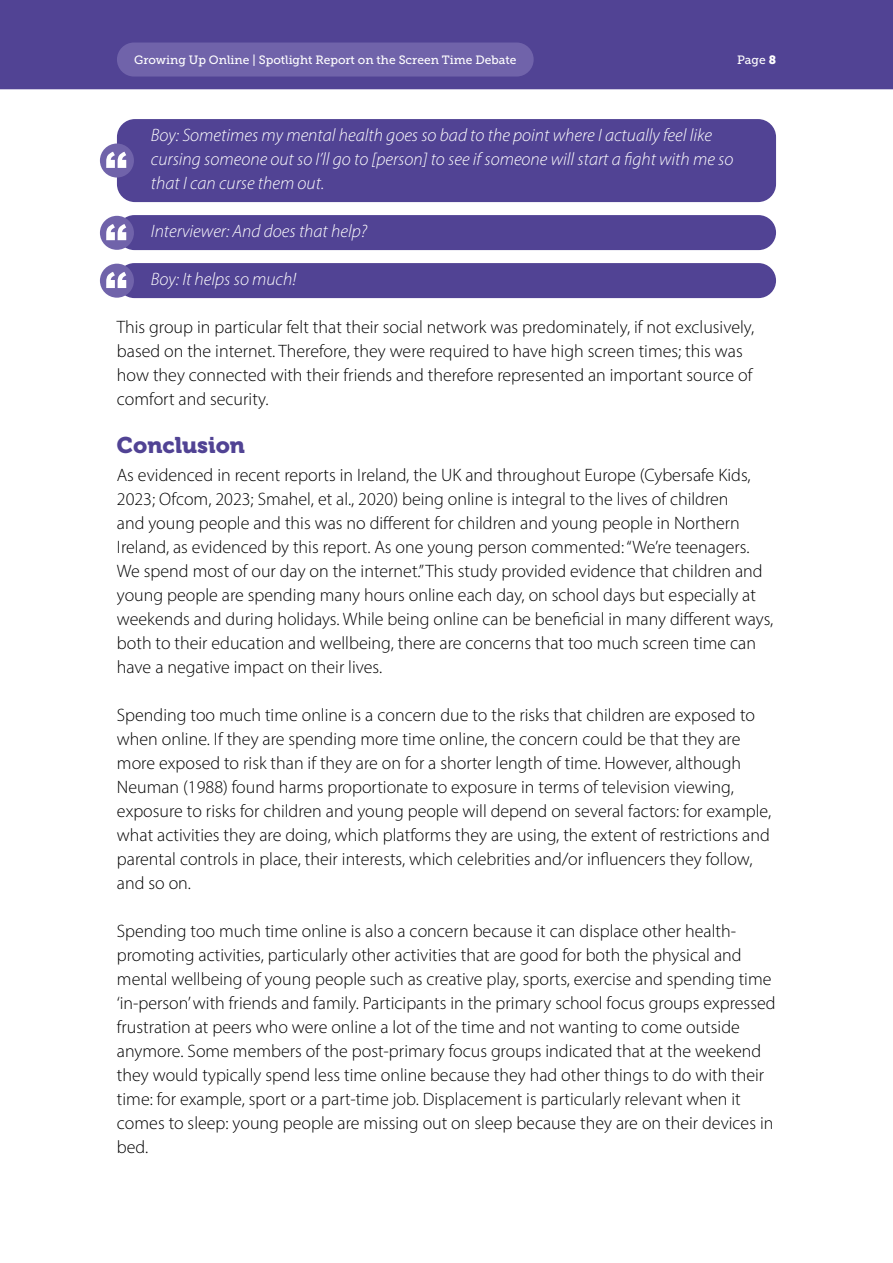
<style>
.page{position:relative;width:893px;height:1263px;background:#514394}
.page>*{position:absolute;margin:0;border:0;box-sizing:border-box;transform-origin:0 0}
.H2_-_Subhead{font:22.5px "Museo 900";color:#514394}
.P_-_Body{font:300 18px/24px "Myriad Pro";color:#000}
.P_-_Quote{font:italic 300 18px/24px "Myriad Pro";color:#fff}
.t1{font:12px "Museo Slab 500";color:#fff}
.s1{font-family:"Museo Slab 900"}
</style>
<div class="page">
<div style="left:0;top:89px;width:893px;height:1174px;background:#fff"></div>
<div style="left:117px;top:43px;width:417px;height:34px;background:#7063aa;border-radius:17px"></div>
<div style="left:117px;top:119px;width:659px;height:83px;background:#514394;border-radius:18px"></div>
<div style="left:117px;top:215px;width:659px;height:35px;background:#514394;border-radius:18px"></div>
<div style="left:117px;top:263px;width:659px;height:35px;background:#514394;border-radius:18px"></div>
<div style="left:100px;top:144px;width:34px;height:34px;background:#7063aa;border-radius:50%"></div>
<svg style="left:106px;top:152px;width:20px;height:16px"></svg>
<div style="left:100px;top:216px;width:34px;height:34px;background:#7063aa;border-radius:50%"></div>
<svg style="left:106px;top:224px;width:20px;height:16px"></svg>
<div style="left:100px;top:264px;width:34px;height:34px;background:#7063aa;border-radius:50%"></div>
<svg style="left:106px;top:272px;width:20px;height:16px"></svg>
<p class="t1" style="left:134px;top:53px;width:384px">Growing Up Online | Spotlight Report on the Screen Time Debate</p>
<p class="t1" style="left:737px;top:53px;width:40px">Page <span class="s1">8</span></p>
<p class="P_-_Quote" style="left:151px;top:123px;width:584px">Boy: Sometimes my mental health goes so bad to the point where I actually feel like cursing someone out so I’ll go to [person] to see if someone will start a fight with me so that I can curse them out.</p>
<p class="P_-_Quote" style="left:151px;top:219px;width:218px">Interviewer: And does that help?</p>
<p class="P_-_Quote" style="left:151px;top:267px;width:147px">Boy: It helps so much!</p>
<p class="P_-_Body" style="left:117px;top:315px;width:639px">This group in particular felt that their social network was predominately, if not exclusively, based on the internet. Therefore, they were required to have high screen times; this was how they connected with their friends and therefore represented an important source of comfort and security.</p>
<h2 class="H2_-_Subhead" style="left:117px;top:432px;width:130px">Conclusion</h2>
<p class="P_-_Body" style="left:117px;top:463px;width:658px">As evidenced in recent reports in Ireland, the UK and throughout Europe (Cybersafe Kids, 2023; Ofcom, 2023; Smahel, et al., 2020) being online is integral to the lives of children<br>and young people and this was no different for children and young people in Northern Ireland, as evidenced by this report. As one young person commented: “We’re teenagers.<br>We spend most of our day on the internet.” This study provided evidence that children and young people are spending many hours online each day, on school days but especially at weekends and during holidays. While being online can be beneficial in many different ways, both to their education and wellbeing, there are concerns that too much screen time can have a negative impact on their lives.</p>
<p class="P_-_Body" style="left:117px;top:703px;width:656px">Spending too much time online is a concern due to the risks that children are exposed to when online. If they are spending more time online, the concern could be that they are more exposed to risk than if they are on for a shorter length of time. However, although Neuman (1988) found harms proportionate to exposure in terms of television viewing, exposure to risks for children and young people will depend on several factors: for example, what activities they are doing, which platforms they are using, the extent of restrictions and parental controls in place, their interests, which celebrities and/or influencers they follow, and so on.</p>
<p class="P_-_Body" style="left:117px;top:919px;width:660px">Spending too much time online is also a concern because it can displace other health&shy;promoting activities, particularly other activities that are good for both the physical and mental wellbeing of young people such as creative play, sports, exercise and spending time ‘in-person’ with friends and family. Participants in the primary school focus groups expressed frustration at peers who were online a lot of the time and not wanting to come outside anymore. Some members of the post-primary focus groups indicated that at the weekend they would typically spend less time online because they had other things to do with their time: for example, sport or a part-time job. Displacement is particularly relevant when it comes to sleep: young people are missing out on sleep because they are on their devices in bed.</p>
</div>
